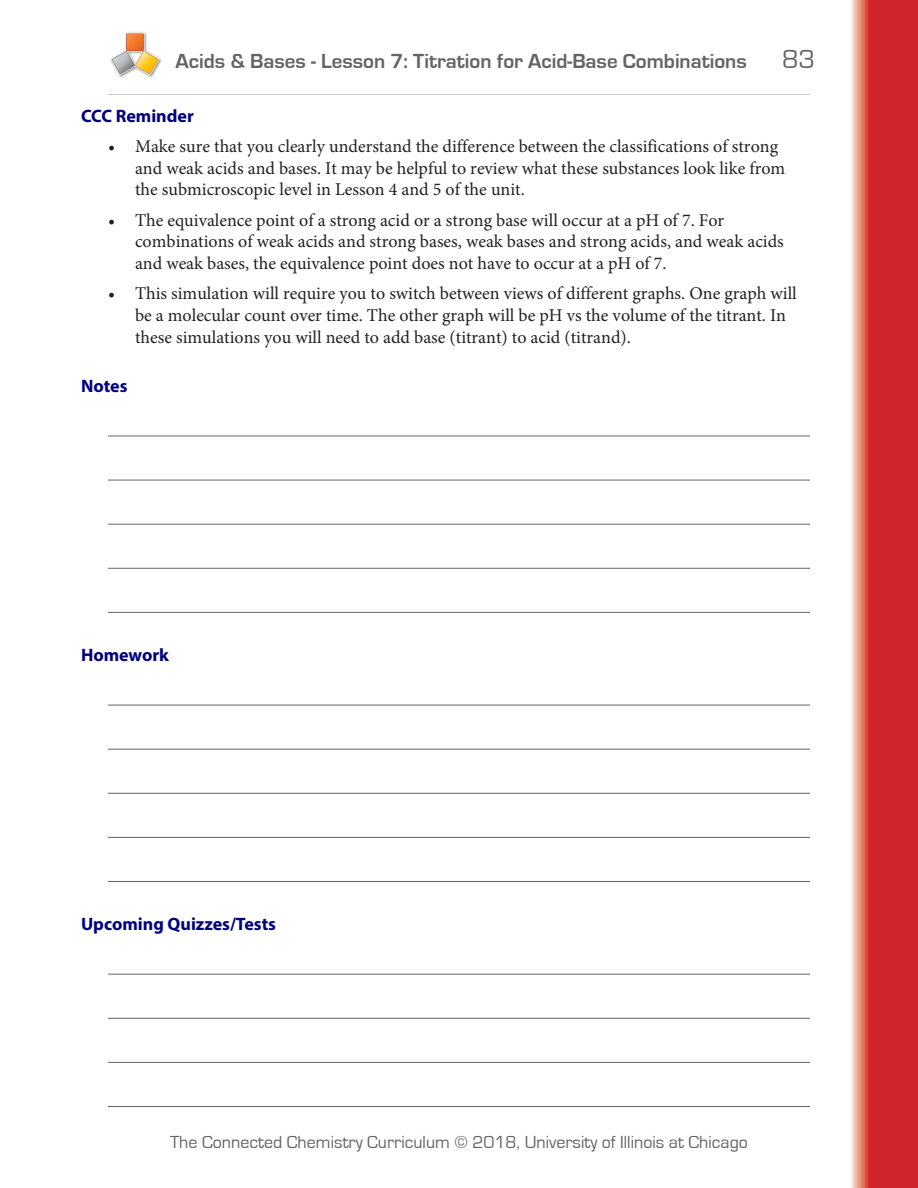
<style>
.page{position:relative;width:918px;height:1188px;background:#fff}
.page>*{position:absolute;margin:0;border:0;box-sizing:border-box;transform-origin:0 0}
.t1{font:27px "Eurostile";color:#636366}
.t2{font:700 21px "Eurostile";color:#636366}
.t3{font:18px/21.6px "Minion Pro";color:#231f20}
.t4{font:18px "Eurostile";color:#636366}
.t5{font:700 18px "Myriad Pro";color:#000080}
</style>
<div class="page">
<svg style="left:851px;top:0;width:67px;height:1188px;background:#d64040"></svg>
<img style="left:118px;top:32px;width:44px;height:46px">
<svg style="left:110px;top:33px;width:50px;height:42px"></svg>
<hr style="left:108px;top:94px;width:702px;height:1px;background:#c7c8ca">
<hr style="left:108px;top:436px;width:702px;height:1px;background:#636366">
<hr style="left:108px;top:480px;width:702px;height:1px;background:#636366">
<hr style="left:108px;top:524px;width:702px;height:1px;background:#636366">
<hr style="left:108px;top:568px;width:702px;height:1px;background:#636366">
<hr style="left:108px;top:612px;width:702px;height:1px;background:#636366">
<hr style="left:108px;top:705px;width:702px;height:1px;background:#636366">
<hr style="left:108px;top:749px;width:702px;height:1px;background:#636366">
<hr style="left:108px;top:793px;width:702px;height:1px;background:#636366">
<hr style="left:108px;top:837px;width:702px;height:1px;background:#636366">
<hr style="left:108px;top:881px;width:702px;height:1px;background:#636366">
<hr style="left:108px;top:974px;width:702px;height:1px;background:#636366">
<hr style="left:108px;top:1018px;width:702px;height:1px;background:#636366">
<hr style="left:108px;top:1062px;width:702px;height:1px;background:#636366">
<hr style="left:108px;top:1106px;width:702px;height:1px;background:#636366">
<p class="t2" style="left:176px;top:49px;width:573px">Acids &amp; Bases - Lesson 7: Titration for Acid-Base Combinations</p>
<h1 class="t1" style="left:782px;top:44px;width:35px">83</h1>
<p class="t5" style="left:81px;top:104px;width:114px">CCC Reminder</p>
<p class="t3" style="left:135px;top:136px;width:652px;text-indent:-27px">• Make sure that you clearly understand the difference between the classifications of strong and weak acids and bases. It may be helpful to review what these substances look like from the submicroscopic level in Lesson 4 and 5 of the unit.</p>
<p class="t3" style="left:135px;top:209px;width:650px;text-indent:-27px">• The equivalence point of a strong acid or a strong base will occur at a pH of 7. For combinations of weak acids and strong bases, weak bases and strong acids, and weak acids and weak bases, the equivalence point does not have to occur at a pH of 7.</p>
<p class="t3" style="left:135px;top:283px;width:663px;text-indent:-27px">• This simulation will require you to switch between views of different graphs. One graph will be a molecular count over time. The other graph will be pH vs the volume of the titrant. In these simulations you will need to add base (titrant) to acid (titrand).</p>
<p class="t5" style="left:81px;top:374px;width:48px">Notes</p>
<p class="t5" style="left:81px;top:643px;width:89px">Homework</p>
<p class="t5" style="left:81px;top:912px;width:197px">Upcoming Quizzes/Tests</p>
<p class="t4" style="left:170px;top:1132px;width:580px">The Connected Chemistry Curriculum © 2018, University of Illinois at Chicago</p>
</div>
